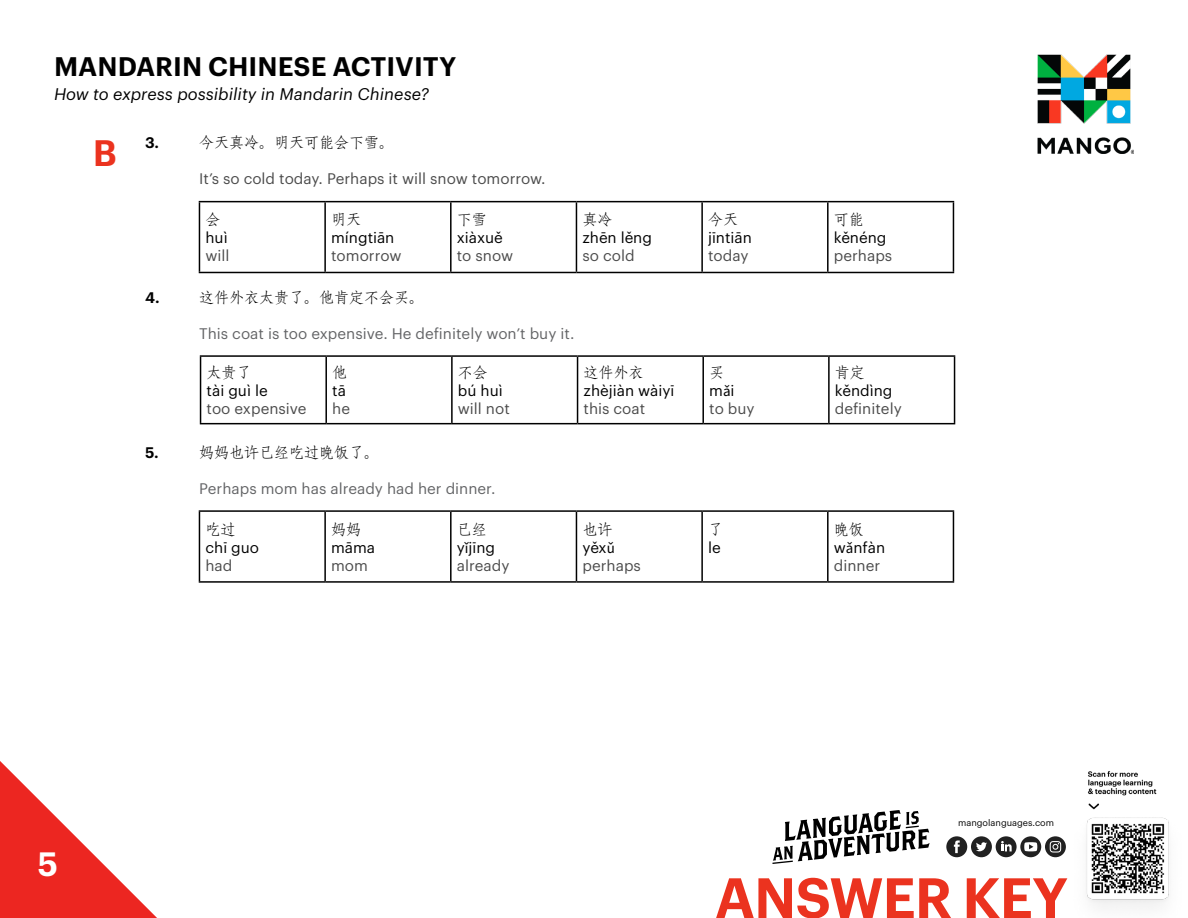
<style>
.page{position:relative;width:1188px;height:918px;background:#fff}
.page>*{position:absolute;margin:0;border:0;box-sizing:border-box;transform-origin:0 0}
.t1{font:600 55.5px "Graphik LCG";letter-spacing:-.025em;color:#eb331f}
.t2{font:600 36px "Graphik LCG";color:#eb331f}
.t3{font:600 33px "Graphik LCG";color:#fff}
.t4{font:600 26.25px "Graphik LCG";color:#000}
.t5{font:italic 16.5px "Graphik LCG";color:#000}
.t6{font:15px "Graphik LCG";color:#4b4b4b}
.t7{font:15px "Graphik LCG";color:#000}
.t8{font:15px "Graphik LCG";color:#636466}
.t9{font:15px "Adobe Fangsong Std";color:#000}
.t10{font:600 15px "Graphik LCG";color:#000}
.t11{font:9px "Graphik LCG";color:#000}
.s1{font-family:"Source Sans Pro"}
</style>
<div class="page">
<svg style="left:0;top:761px;width:157px;height:157px"></svg>
<img style="left:1086px;top:771px;width:83px;height:137px">
<svg style="left:773px;top:810px;width:157px;height:54px"></svg>
<svg style="left:1020px;top:836px;width:21px;height:21px"></svg>
<svg style="left:1024px;top:842px;width:13px;height:9px"></svg>
<div style="left:971px;top:836px;width:21px;height:21px;background:#212121;border-radius:10px"></div>
<svg style="left:976px;top:842px;width:11px;height:9px"></svg>
<div style="left:996px;top:836px;width:21px;height:21px;background:#212121;border-radius:10px"></div>
<svg style="left:1001px;top:841px;width:11px;height:10px"></svg>
<div style="left:946px;top:836px;width:21px;height:21px;background:#212121;border-radius:10px"></div>
<svg style="left:954px;top:840px;width:6px;height:13px"></svg>
<svg style="left:1045px;top:836px;width:21px;height:21px"></svg>
<svg style="left:1050px;top:841px;width:11px;height:12px"></svg>
<img style="left:1038px;top:54px;width:96px;height:100px">
<hr style="left:199px;top:201px;width:126px;height:1px;background:#000">
<hr style="left:199px;top:202px;width:1px;height:70px;background:#000">
<hr style="left:325px;top:201px;width:126px;height:1px;background:#000">
<hr style="left:324px;top:202px;width:2px;height:70px;background:#000">
<hr style="left:451px;top:201px;width:125px;height:1px;background:#000">
<hr style="left:450px;top:202px;width:2px;height:70px;background:#000">
<hr style="left:576px;top:201px;width:126px;height:1px;background:#000">
<hr style="left:576px;top:202px;width:1px;height:70px;background:#000">
<hr style="left:702px;top:201px;width:126px;height:1px;background:#000">
<hr style="left:701px;top:202px;width:2px;height:70px;background:#000">
<hr style="left:828px;top:201px;width:126px;height:1px;background:#000">
<hr style="left:827px;top:202px;width:2px;height:70px;background:#000">
<hr style="left:953px;top:202px;width:1px;height:70px;background:#000">
<hr style="left:199px;top:272px;width:126px;height:1px;background:#000">
<hr style="left:325px;top:272px;width:126px;height:1px;background:#000">
<hr style="left:451px;top:272px;width:125px;height:1px;background:#000">
<hr style="left:576px;top:272px;width:126px;height:1px;background:#000">
<hr style="left:702px;top:272px;width:126px;height:1px;background:#000">
<hr style="left:828px;top:272px;width:126px;height:1px;background:#000">
<hr style="left:200px;top:355px;width:126px;height:2px;background:#000">
<hr style="left:200px;top:357px;width:1px;height:66px;background:#000">
<hr style="left:326px;top:355px;width:126px;height:2px;background:#000">
<hr style="left:325px;top:357px;width:2px;height:66px;background:#000">
<hr style="left:452px;top:355px;width:126px;height:2px;background:#000">
<hr style="left:451px;top:357px;width:2px;height:66px;background:#000">
<hr style="left:578px;top:355px;width:125px;height:2px;background:#000">
<hr style="left:577px;top:357px;width:1px;height:66px;background:#000">
<hr style="left:703px;top:355px;width:126px;height:2px;background:#000">
<hr style="left:702px;top:357px;width:2px;height:66px;background:#000">
<hr style="left:829px;top:355px;width:126px;height:2px;background:#000">
<hr style="left:828px;top:357px;width:2px;height:66px;background:#000">
<hr style="left:954px;top:357px;width:1px;height:66px;background:#000">
<hr style="left:200px;top:423px;width:126px;height:1px;background:#000">
<hr style="left:326px;top:423px;width:126px;height:1px;background:#000">
<hr style="left:452px;top:423px;width:126px;height:1px;background:#000">
<hr style="left:578px;top:423px;width:125px;height:1px;background:#000">
<hr style="left:703px;top:423px;width:126px;height:1px;background:#000">
<hr style="left:829px;top:423px;width:126px;height:1px;background:#000">
<hr style="left:199px;top:510px;width:126px;height:2px;background:#000">
<hr style="left:199px;top:512px;width:1px;height:69px;background:#000">
<hr style="left:325px;top:510px;width:126px;height:2px;background:#000">
<hr style="left:324px;top:512px;width:2px;height:69px;background:#000">
<hr style="left:451px;top:510px;width:125px;height:2px;background:#000">
<hr style="left:450px;top:512px;width:2px;height:69px;background:#000">
<hr style="left:576px;top:510px;width:126px;height:2px;background:#000">
<hr style="left:576px;top:512px;width:1px;height:69px;background:#000">
<hr style="left:702px;top:510px;width:126px;height:2px;background:#000">
<hr style="left:701px;top:512px;width:2px;height:69px;background:#000">
<hr style="left:828px;top:510px;width:126px;height:2px;background:#000">
<hr style="left:827px;top:512px;width:2px;height:69px;background:#000">
<hr style="left:953px;top:512px;width:1px;height:69px;background:#000">
<hr style="left:199px;top:581px;width:126px;height:2px;background:#000">
<hr style="left:325px;top:581px;width:126px;height:2px;background:#000">
<hr style="left:451px;top:581px;width:125px;height:2px;background:#000">
<hr style="left:576px;top:581px;width:126px;height:2px;background:#000">
<hr style="left:702px;top:581px;width:126px;height:2px;background:#000">
<hr style="left:828px;top:581px;width:126px;height:2px;background:#000">
<h3 class="t4" style="left:54px;top:47px;width:404px">MANDARIN CHINESE ACTIVITY</h3>
<p class="t5" style="left:54px;top:82px;width:377px">How to express possibility in Mandarin Chinese?</p>
<h2 class="t2" style="left:93px;top:125px;width:26px">B</h2>
<p class="t10" style="left:145px;top:131px;width:15px">3.</p>
<p class="t9" style="left:199px;top:134px;width:197px">今天真冷。明天可能会下雪。</p>
<p class="t6" style="left:199px;top:168px;width:348px">It’s so cold today. Perhaps it will snow tomorrow.</p>
<p class="t9" style="left:205px;top:210px;width:16px">会</p>
<p class="t7" style="left:205px;top:227px;width:24px">huì</p>
<p class="t6" style="left:205px;top:245px;width:26px">will</p>
<p class="t9" style="left:331px;top:210px;width:31px">明天</p>
<p class="t7" style="left:331px;top:227px;width:65px">míngtiān</p>
<p class="t6" style="left:331px;top:245px;width:72px">tomorrow</p>
<p class="t9" style="left:457px;top:210px;width:31px">下雪</p>
<p class="t7" style="left:457px;top:227px;width:47px">xiàxuě</p>
<p class="t6" style="left:457px;top:245px;width:58px">to snow</p>
<p class="t9" style="left:582px;top:210px;width:31px">真冷</p>
<p class="t7" style="left:582px;top:227px;width:71px">zhēn lěng</p>
<p class="t6" style="left:582px;top:245px;width:54px">so cold</p>
<p class="t10" style="left:145px;top:286px;width:16px">4.</p>
<p class="t9" style="left:199px;top:288px;width:226px">这件外衣太贵了。他肯定不会买。</p>
<p class="t8" style="left:199px;top:322px;width:377px">This coat is too expensive. He definitely won’t buy it.</p>
<p class="t9" style="left:207px;top:363px;width:46px">太贵了</p>
<p class="t7" style="left:207px;top:379px;width:63px">tài guì le</p>
<p class="t6" style="left:207px;top:397px;width:102px">too expensive</p>
<p class="t9" style="left:332px;top:363px;width:16px">他</p>
<p class="t7" style="left:332px;top:379px;width:15px">tā</p>
<p class="t6" style="left:332px;top:397px;width:19px">he</p>
<p class="t9" style="left:458px;top:363px;width:31px">不会</p>
<p class="t7" style="left:458px;top:379px;width:46px">bú huì</p>
<p class="t6" style="left:458px;top:397px;width:54px">will not</p>
<p class="t9" style="left:584px;top:363px;width:61px">这件外衣</p>
<p class="t7" style="left:584px;top:379px;width:92px">zhèjiàn wàiyī</p>
<p class="t6" style="left:584px;top:397px;width:63px">this coat</p>
<p class="t10" style="left:145px;top:441px;width:15px">5.</p>
<p class="t9" style="left:199px;top:443px;width:181px">妈妈也许已经吃过晚饭了。</p>
<p class="t8" style="left:199px;top:477px;width:298px">Perhaps mom has already had her dinner.</p>
<p class="t9" style="left:205px;top:520px;width:31px">吃过</p>
<p class="t7" style="left:205px;top:536px;width:55px">chī guo</p>
<p class="t6" style="left:205px;top:554px;width:29px">had</p>
<p class="t9" style="left:331px;top:520px;width:31px">妈妈</p>
<p class="t7" style="left:331px;top:536px;width:46px">māma</p>
<p class="t6" style="left:331px;top:554px;width:38px">mom</p>
<p class="t9" style="left:457px;top:520px;width:31px">已经</p>
<p class="t7" style="left:457px;top:536px;width:40px">y<span class="s1">ǐ</span>jīng</p>
<p class="t6" style="left:457px;top:554px;width:54px">already</p>
<p class="t9" style="left:582px;top:520px;width:31px">也许</p>
<p class="t7" style="left:582px;top:536px;width:34px">yěx<span class="s1">ǔ</span></p>
<p class="t6" style="left:582px;top:554px;width:60px">perhaps</p>
<p class="t9" style="left:708px;top:210px;width:31px">今天</p>
<p class="t7" style="left:708px;top:227px;width:45px">jīntiān</p>
<p class="t6" style="left:708px;top:245px;width:42px">today</p>
<p class="t9" style="left:709px;top:363px;width:16px">买</p>
<p class="t7" style="left:709px;top:379px;width:27px">m<span class="s1">ǎ</span>i</p>
<p class="t6" style="left:709px;top:397px;width:47px">to buy</p>
<p class="t9" style="left:708px;top:520px;width:16px">了</p>
<p class="t7" style="left:708px;top:536px;width:14px">le</p>
<p class="t9" style="left:834px;top:210px;width:31px">可能</p>
<p class="t7" style="left:834px;top:227px;width:54px">kěnéng</p>
<p class="t6" style="left:834px;top:245px;width:60px">perhaps</p>
<p class="t9" style="left:835px;top:363px;width:31px">肯定</p>
<p class="t7" style="left:835px;top:379px;width:59px">kěndìng</p>
<p class="t6" style="left:835px;top:397px;width:68px">definitely</p>
<p class="t9" style="left:834px;top:520px;width:31px">晚饭</p>
<p class="t7" style="left:834px;top:536px;width:53px">w<span class="s1">ǎ</span>nfàn</p>
<p class="t6" style="left:834px;top:554px;width:48px">dinner</p>
<h3 class="t3" style="left:37px;top:839px;width:22px">5</h3>
<p class="t11" style="left:958px;top:816px;width:98px">mangolanguages.com</p>
<h1 class="t1" style="left:715px;top:855px;width:355px">ANSWER KEY</h1>
</div>
